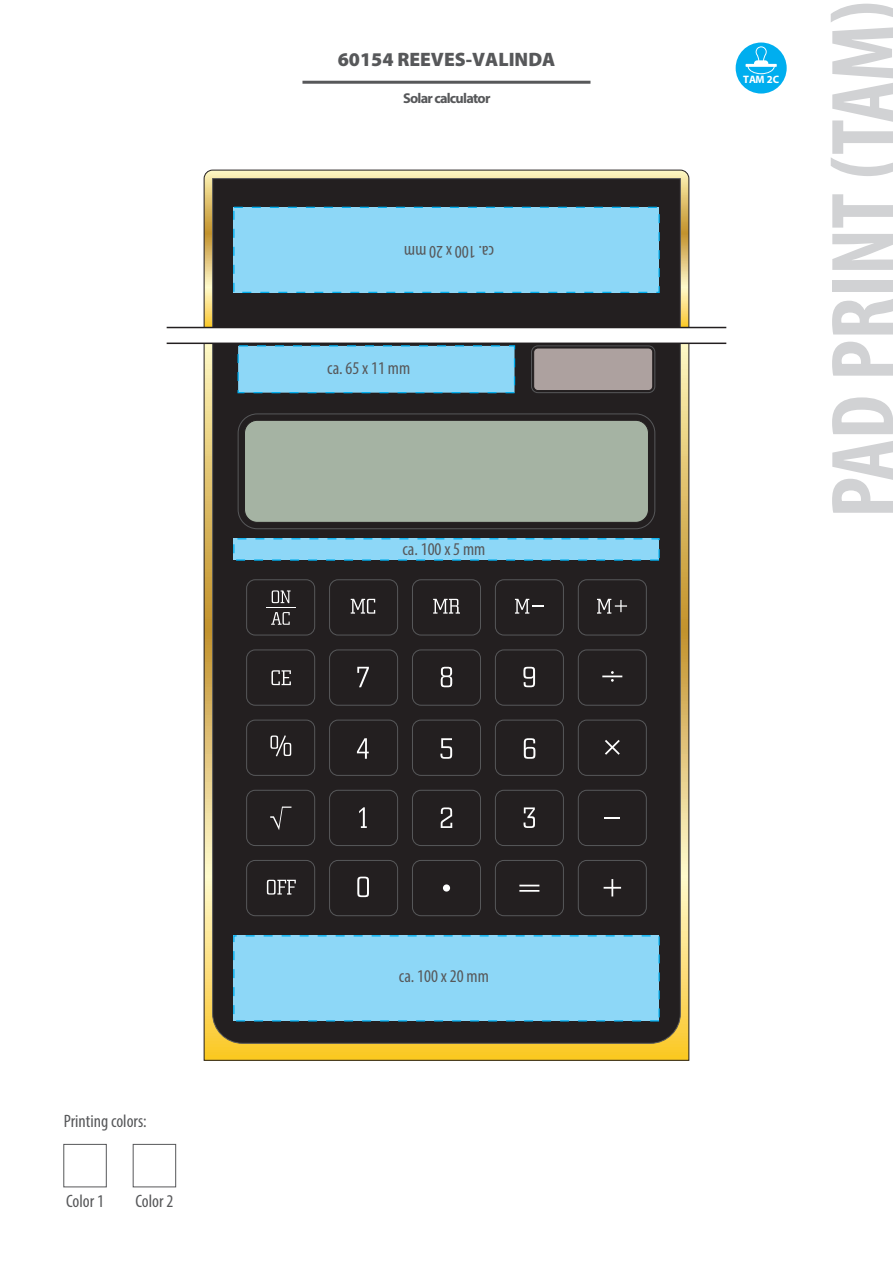
<style>
.page{position:relative;width:893px;height:1263px;background:#fff}
.page>*{position:absolute;margin:0;border:0;box-sizing:border-box;transform-origin:0 0}
.t1{font:700 condensed 90px "Myriad Pro";color:#d1d2d4}
.t2{font:900 19.5px "Myriad Pro";color:#57585a}
.t3{font:condensed 18px "Myriad Pro";color:#57585a}
.t4{font:700 14.25px "Myriad Pro";letter-spacing:-.055em;color:#57585a}
.t5{font:700 10.8px "Myriad Pro";color:#fff}
</style>
<div class="page">
<svg style="left:203px;top:169px;width:487px;height:158px;background:#dcce99"></svg>
<svg style="left:206px;top:345px;width:481px;height:714px;background:#f0ca53"></svg>
<div style="left:212px;top:344px;width:469px;height:700px;background:#231f20"></div>
<div style="left:246px;top:579px;width:69px;height:56px;border:1px solid #57585a;border-radius:9px"></div>
<div style="left:329px;top:579px;width:69px;height:56px;border:1px solid #57585a;border-radius:9px"></div>
<div style="left:412px;top:579px;width:69px;height:56px;border:1px solid #57585a;border-radius:9px"></div>
<div style="left:495px;top:579px;width:69px;height:56px;border:1px solid #57585a;border-radius:9px"></div>
<div style="left:578px;top:579px;width:69px;height:56px;border:1px solid #57585a;border-radius:9px"></div>
<div style="left:246px;top:860px;width:69px;height:56px;border:1px solid #57585a;border-radius:9px"></div>
<div style="left:329px;top:860px;width:69px;height:56px;border:1px solid #57585a;border-radius:9px"></div>
<div style="left:412px;top:860px;width:69px;height:56px;border:1px solid #57585a;border-radius:9px"></div>
<div style="left:495px;top:860px;width:69px;height:56px;border:1px solid #57585a;border-radius:9px"></div>
<div style="left:578px;top:860px;width:69px;height:56px;border:1px solid #57585a;border-radius:9px"></div>
<div style="left:246px;top:790px;width:69px;height:56px;border:1px solid #57585a;border-radius:9px"></div>
<div style="left:329px;top:790px;width:69px;height:56px;border:1px solid #57585a;border-radius:9px"></div>
<div style="left:412px;top:790px;width:69px;height:56px;border:1px solid #57585a;border-radius:9px"></div>
<div style="left:495px;top:790px;width:69px;height:56px;border:1px solid #57585a;border-radius:9px"></div>
<div style="left:578px;top:790px;width:69px;height:56px;border:1px solid #57585a;border-radius:9px"></div>
<div style="left:246px;top:720px;width:69px;height:56px;border:1px solid #57585a;border-radius:9px"></div>
<div style="left:329px;top:720px;width:69px;height:56px;border:1px solid #57585a;border-radius:9px"></div>
<div style="left:412px;top:720px;width:69px;height:56px;border:1px solid #57585a;border-radius:9px"></div>
<div style="left:495px;top:720px;width:69px;height:56px;border:1px solid #57585a;border-radius:9px"></div>
<div style="left:578px;top:720px;width:69px;height:56px;border:1px solid #57585a;border-radius:9px"></div>
<div style="left:246px;top:649px;width:69px;height:57px;border:1px solid #57585a;border-radius:9px"></div>
<div style="left:329px;top:649px;width:69px;height:57px;border:1px solid #57585a;border-radius:9px"></div>
<div style="left:412px;top:649px;width:69px;height:57px;border:1px solid #57585a;border-radius:9px"></div>
<div style="left:495px;top:649px;width:69px;height:57px;border:1px solid #57585a;border-radius:9px"></div>
<div style="left:578px;top:649px;width:69px;height:57px;border:1px solid #57585a;border-radius:9px"></div>
<div style="left:238px;top:413px;width:417px;height:116px;border:1px solid #57585a;border-radius:19px"></div>
<div style="left:244px;top:420px;width:404px;height:102px;background:#a5b3a3;border-radius:13px"></div>
<div style="left:244px;top:420px;width:405px;height:103px;border:1px solid #231f20;border-radius:13px"></div>
<div style="left:531px;top:345px;width:124px;height:48px;border:1px solid #57585a;border-radius:6px"></div>
<div style="left:534px;top:348px;width:119px;height:42px;background:#ada19f;border-radius:4px"></div>
<div style="left:533px;top:348px;width:120px;height:43px;border:1px solid #231f20;border-radius:4px"></div>
<div style="left:212px;top:178px;width:469px;height:150px;background:#231f20;border:1px solid #57585a"></div>
<hr style="left:167px;top:327px;width:559px;height:1px;background:#231f20">
<hr style="left:167px;top:343px;width:559px;height:1px;background:#231f20">
<svg style="left:351px;top:599px;width:24px;height:15px"></svg>
<svg style="left:433px;top:599px;width:27px;height:15px"></svg>
<svg style="left:515px;top:599px;width:29px;height:15px"></svg>
<svg style="left:597px;top:599px;width:30px;height:15px"></svg>
<svg style="left:272px;top:590px;width:19px;height:13px"></svg>
<svg style="left:271px;top:612px;width:19px;height:13px"></svg>
<hr style="left:266px;top:607px;width:30px;height:1px;background:#fff">
<svg style="left:357px;top:667px;width:12px;height:20px"></svg>
<svg style="left:441px;top:667px;width:11px;height:20px"></svg>
<svg style="left:523px;top:667px;width:12px;height:20px"></svg>
<svg style="left:611px;top:671px;width:3px;height:11px"></svg>
<hr style="left:602px;top:675px;width:20px;height:2px;background:#fff">
<svg style="left:605px;top:740px;width:15px;height:15px"></svg>
<svg style="left:359px;top:807px;width:8px;height:21px"></svg>
<svg style="left:441px;top:807px;width:11px;height:21px"></svg>
<svg style="left:524px;top:807px;width:11px;height:21px"></svg>
<svg style="left:357px;top:738px;width:12px;height:21px"></svg>
<svg style="left:440px;top:738px;width:12px;height:21px"></svg>
<svg style="left:524px;top:738px;width:11px;height:21px"></svg>
<svg style="left:604px;top:817px;width:16px;height:2px"></svg>
<svg style="left:357px;top:877px;width:12px;height:20px"></svg>
<svg style="left:271px;top:670px;width:20px;height:15px"></svg>
<svg style="left:270px;top:735px;width:21px;height:21px"></svg>
<svg style="left:267px;top:880px;width:29px;height:14px"></svg>
<div style="left:443px;top:884px;width:7px;height:7px;background:#fff;border-radius:50%"></div>
<hr style="left:519px;top:890px;width:20px;height:2px;background:#fff">
<svg style="left:519px;top:885px;width:20px;height:1px"></svg>
<svg style="left:604px;top:879px;width:17px;height:17px"></svg>
<svg style="left:270px;top:806px;width:21px;height:24px"></svg>
<hr style="left:302px;top:81px;width:288px;height:3px;background:#57585a">
<div style="left:237px;top:345px;width:278px;height:48px;background:#8dd7f7;border:1px dashed #00aeef"></div>
<div style="left:234px;top:936px;width:425px;height:85px;background:#8dd7f7"></div>
<div style="left:233px;top:935px;width:427px;height:86px;border:1px dashed #00aeef"></div>
<div style="left:234px;top:539px;width:425px;height:21px;background:#8dd7f7"></div>
<div style="left:233px;top:538px;width:427px;height:23px;border:1px dashed #00aeef"></div>
<div style="left:234px;top:207px;width:425px;height:85px;background:#8dd7f7"></div>
<div style="left:233px;top:207px;width:427px;height:86px;border:1px dashed #00aeef"></div>
<div style="left:736px;top:43px;width:51px;height:51px;background:#00aeef;border-radius:50%"></div>
<svg style="left:746px;top:46px;width:31px;height:28px"></svg>
<div style="left:63px;top:1144px;width:44px;height:43px;border:1px solid #57585a"></div>
<div style="left:133px;top:1144px;width:43px;height:43px;border:1px solid #57585a"></div>
<p class="t2" style="left:338px;top:47px;width:219px">60154 REEVES-VALINDA</p>
<p class="t4" style="left:403px;top:89px;width:89px">Solar calculator</p>
<p class="t3" style="left:494px;top:263px;width:91px;rotate:-180deg">ca. 100 x 20 mm</p>
<p class="t3" style="left:327px;top:357px;width:84px">ca. 65 x 11 mm</p>
<p class="t3" style="left:402px;top:538px;width:84px">ca. 100 x 5 mm</p>
<p class="t3" style="left:64px;top:1110px;width:84px">Printing colors:</p>
<p class="t3" style="left:66px;top:1190px;width:39px">Color 1</p>
<p class="t3" style="left:135px;top:1190px;width:39px">Color 2</p>
<p class="t3" style="left:399px;top:965px;width:91px">ca. 100 x 20 mm</p>
<p class="t5" style="left:743px;top:73px;width:37px">TAM 2C</p>
<h1 class="t1" style="left:807px;top:518px;width:519px;rotate:-90deg">PAD PRINT (TAM)</h1>
</div>
